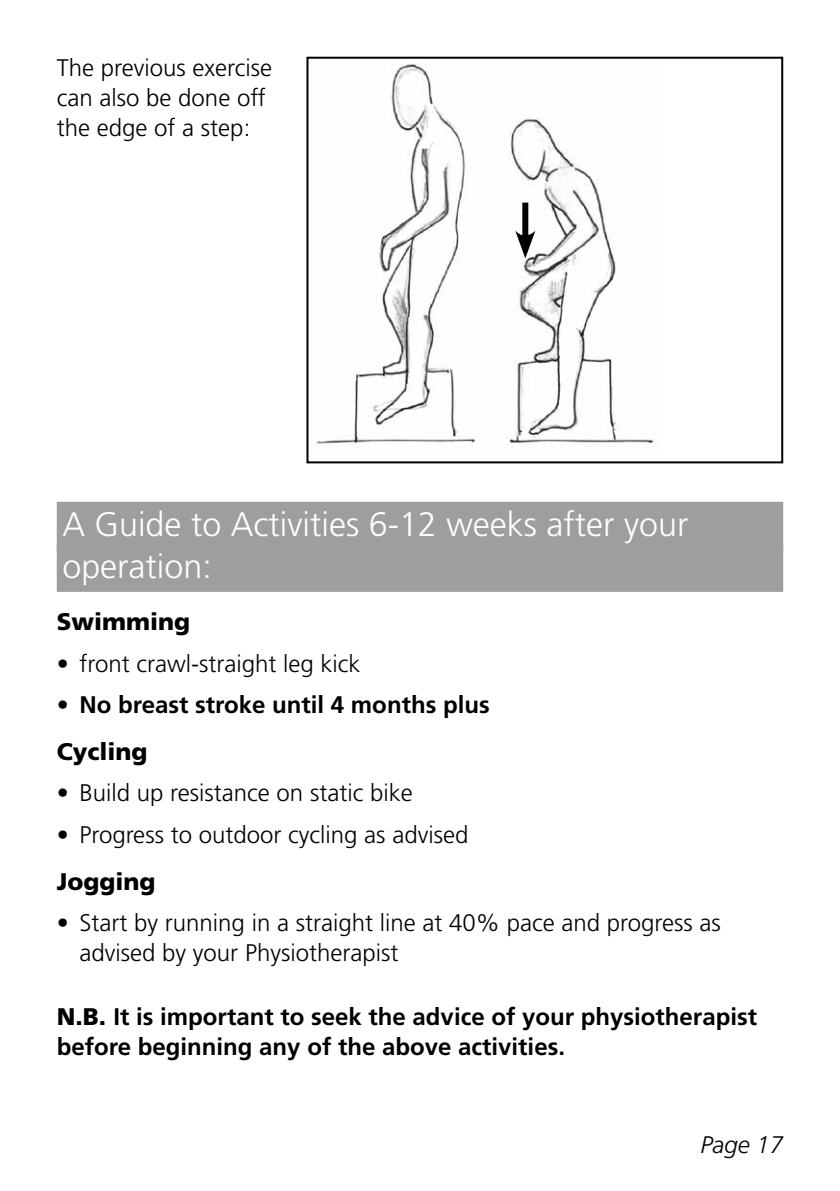
<style>
.page{position:relative;width:840px;height:1191px;background:#fff}
.page>*{position:absolute;margin:0;border:0;box-sizing:border-box;transform-origin:0 0}
.t1{font:300 34px/42px "Frutiger";color:#fff}
.t2{font:300 24px/30px "Frutiger";color:#000}
.t3{font:700 24px/47px "Frutiger";color:#000}
.t4{font:900 24px "Frutiger";color:#000}
.t5{font:italic 300 24px "Frutiger";color:#000}
.s1{font-weight:300}
.s2{font-weight:900}
</style>
<div class="page">
<img style="left:315px;top:64px;width:339px;height:382px">
<div style="left:306px;top:57px;width:476px;height:406px;border:2px solid #000"></div>
<div style="left:522px;top:203px;width:6px;height:39px;background:#000"></div>
<svg style="left:515px;top:231px;width:20px;height:27px"></svg>
<div style="left:57px;top:502px;width:725px;height:48px;background:#9c9e9f"></div>
<div style="left:57px;top:544px;width:725px;height:48px;background:#9c9e9f"></div>
<p class="t2" style="left:57px;top:52px;width:217px">The previous exercise can also be done off the edge of a step:</p>
<h1 class="t1" style="left:62px;top:503px;width:627px">A Guide to Activities 6-12 weeks after your operation:</h1>
<p class="t4" style="left:57px;top:607px;width:135px">Swimming</p>
<p class="t2" style="left:57px;top:648px;width:305px">• front crawl-straight leg kick</p>
<p class="t3" style="left:57px;top:681px;width:434px"><span class="s1">•</span> No breast stroke until 4 months plus<br><span class="s2">Cycling</span></p>
<p class="t2" style="left:57px;top:778px;width:357px">• Build up resistance on static bike</p>
<p class="t2" style="left:57px;top:819px;width:413px">• Progress to outdoor cycling as advised</p>
<p class="t4" style="left:57px;top:867px;width:100px">Jogging</p>
<p class="t2" style="left:79px;top:907px;width:642px;text-indent:-23px">• Start by running in a straight line at 40% pace and progress as advised by your Physiotherapist</p>
<p class="t3" style="left:57px;top:1001px;width:701px;line-height:30px"><span class="s2">N.B.</span> It is important to seek the advice of your physiotherapist before beginning any of the above activities.</p>
<p class="t5" style="left:700px;top:1131px;width:84px">Page 17</p>
</div>
